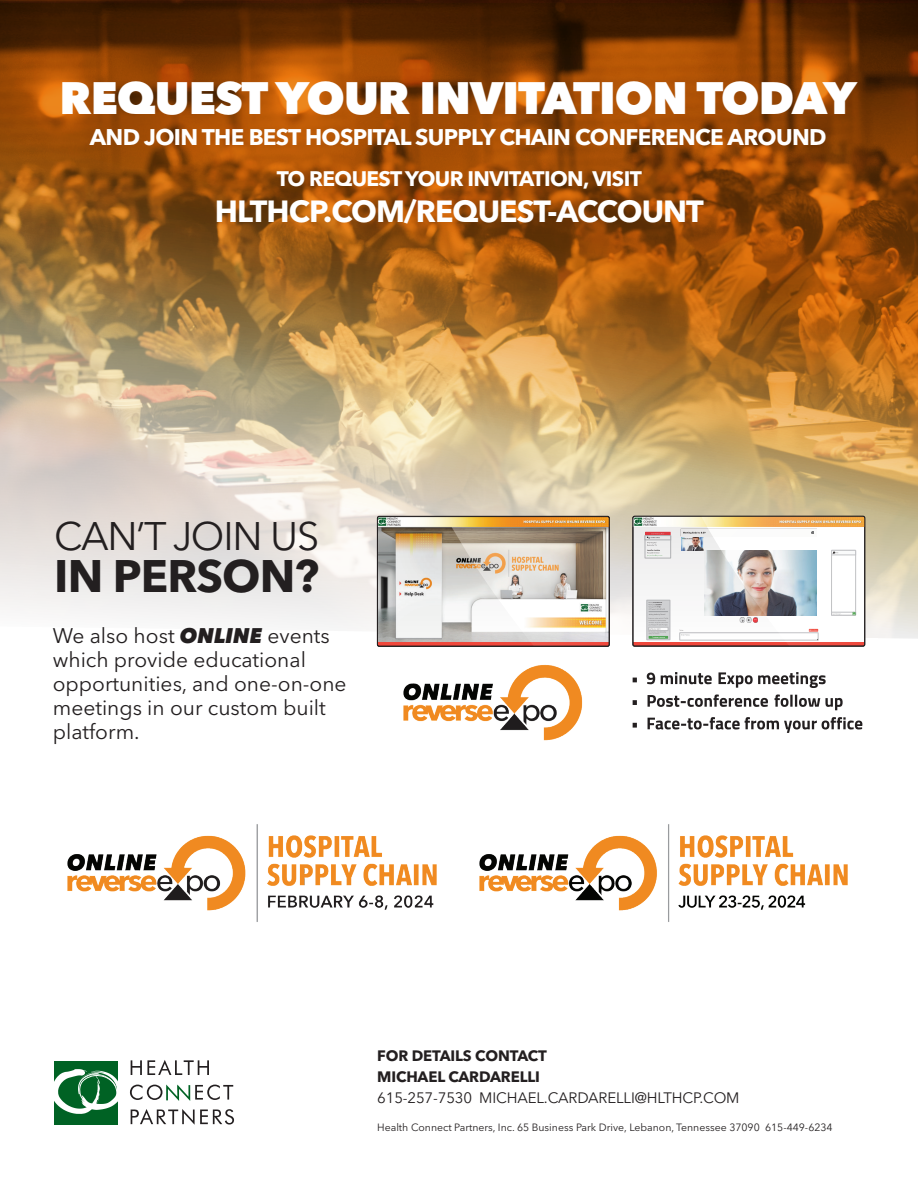
<style>
.page{position:relative;width:918px;height:1188px;background:#fff}
.page>*{position:absolute;margin:0;border:0;box-sizing:border-box;transform-origin:0 0}
.t1{font:700 45.15px "Avenir Next LT Pro";letter-spacing:-.02em;color:#231f20}
.t2{font:800 45px "Avenir Next LT Pro";letter-spacing:-.02em;color:#fff}
.t3{font:39.45px "Avenir Next LT Pro";letter-spacing:-.03em;color:#231f20}
.t4{font:700 30.3px "Avenir Next LT Pro";letter-spacing:-.03em;color:#fff}
.t5{font:700 22.5px "Avenir Next LT Pro";letter-spacing:-.03em;color:#fff}
.t6{font:21px/24px "Avenir Next LT Pro";color:#231f20}
.t7{font:700 20.85px "Avenir Next LT Pro";letter-spacing:-.03em;color:#fff}
.t8{font:15px "Avenir Next LT Pro";letter-spacing:-.01em;color:#231f20}
.t9{font:700 15px/21px "Avenir Next LT Pro";letter-spacing:-.01em;color:#231f20}
.t10{font:10.5px "Avenir Next LT Pro";color:#231f20}
.s1{font-weight:800;font-style:italic}
</style>
<div class="page">
<img style="left:0;top:0;width:918px;height:729px">
<svg style="left:633px;top:717px;width:229px;height:16px"></svg>
<svg style="left:633px;top:694px;width:210px;height:16px"></svg>
<svg style="left:633px;top:672px;width:193px;height:16px"></svg>
<svg style="left:379px;top:535px;width:228px;height:110px"></svg>
<img style="left:67px;top:824px;width:370px;height:98px">
<img style="left:479px;top:824px;width:369px;height:98px">
<img style="left:379px;top:518px;width:228px;height:17px">
<svg style="left:635px;top:518px;width:228px;height:126px"></svg>
<div style="left:633px;top:516px;width:232px;height:130px;border:1px solid #231f20;border-radius:2px"></div>
<div style="left:377px;top:516px;width:232px;height:131px;border:1px solid #231f20;border-radius:2px"></div>
<svg style="left:131px;top:1060px;width:78px;height:15px"></svg>
<svg style="left:131px;top:1109px;width:103px;height:16px"></svg>
<div style="left:54px;top:1061px;width:64px;height:64px;background:#006224"></div>
<svg style="left:54px;top:1069px;width:64px;height:45px"></svg>
<svg style="left:130px;top:1085px;width:103px;height:16px"></svg>
<img style="left:402px;top:651px;width:183px;height:90px">
<h2 class="t2" style="left:59px;top:70px;width:799px">REQUEST YOUR INVITATION TODAY</h2>
<p class="t5" style="left:90px;top:123px;width:738px">AND JOIN THE BEST HOSPITAL SUPPLY CHAIN CONFERENCE AROUND</p>
<p class="t7" style="left:277px;top:166px;width:367px">TO REQUEST YOUR INVITATION, VISIT</p>
<h3 class="t4" style="left:215px;top:192px;width:491px">HLTHCP.COM/REQUEST-ACCOUNT</h3>
<h3 class="t3" style="left:54px;top:513px;width:266px">CAN’T JOIN US</h3>
<h1 class="t1" style="left:54px;top:548px;width:266px">IN PERSON?</h1>
<p class="t6" style="left:53px;top:624px;width:295px">We also host <span class="s1">ONLINE</span> events which provide educational opportunities, and one-on-one meetings in our custom built platform.</p>
<p class="t9" style="left:377px;top:1045px;width:171px">FOR DETAILS CONTACT<br>MICHAEL CARDARELLI</p>
<p class="t8" style="left:377px;top:1089px;width:364px">615-257-7530 MICHAEL.CARDARELLI@HLTHCP.COM</p>
<p class="t10" style="left:377px;top:1121px;width:457px">Health Connect Partners, Inc. 65 Business Park Drive, Lebanon, Tennessee 37090 615-449-6234</p>
</div>
